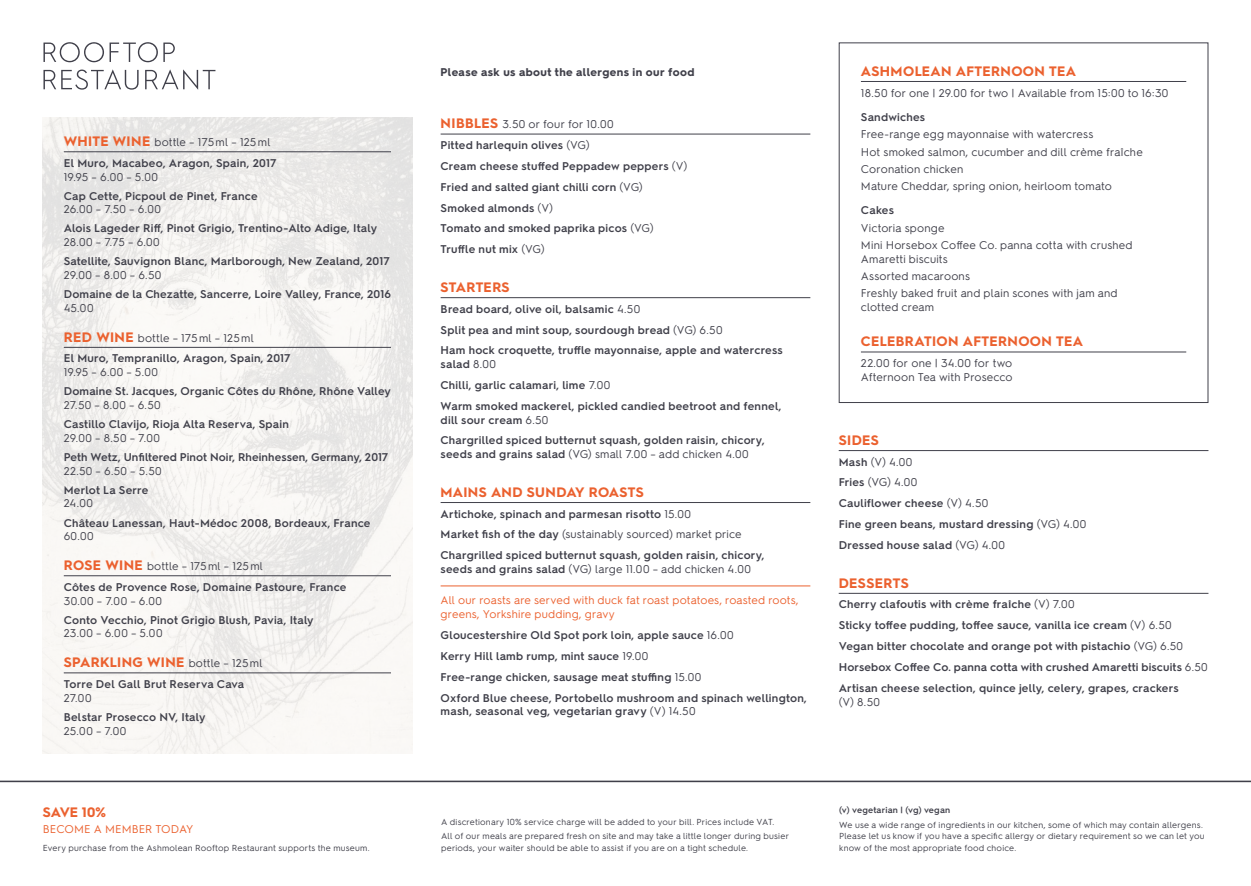
<style>
.page{position:relative;width:1251px;height:886px;background:#fff}
.page>*{position:absolute;margin:0;border:0;box-sizing:border-box;transform-origin:0 0}
.t1{font:700 13.75px "Hurme Geometric Sans 2";letter-spacing:.025em;color:#eb612f}
.t2{font:600 11.25px/20.9px "Hurme Geometric Sans 2";letter-spacing:.02em;color:#40404a}
.t3{font:11.25px/17.2px "Hurme Geometric Sans 2";letter-spacing:.015em;color:#40404a}
.t4{font:11.25px/13.8px "Hurme Geometric Sans 2";letter-spacing:.01em;color:#eb612f}
.t5{font:700 11.25px "Hurme Geometric Sans 2";letter-spacing:.035em;color:#40404a}
.t6{font:8.75px/11.2px "Hurme Geometric Sans 2";letter-spacing:.025em;color:#40404a}
.t7{font:600 8.75px "Hurme Geometric Sans 2";letter-spacing:.02em;color:#40404a}
.s1{font-weight:700;font-size:13.75px;color:#eb612f}
.s2{font-weight:400}
.s3{font-weight:400;font-size:11.25px;color:#40404a}
.s4{font-weight:600}
</style>
<div class="page">
<hr style="left:0;top:780px;width:1251px;height:2px;background:#40404a">
<img style="left:43px;top:117px;width:369px;height:636px">
<hr style="left:441px;top:134px;width:369px;height:1px;background:#40404a">
<hr style="left:441px;top:297px;width:369px;height:1px;background:#40404a">
<hr style="left:441px;top:502px;width:369px;height:1px;background:#40404a">
<hr style="left:839px;top:450px;width:369px;height:1px;background:#40404a">
<hr style="left:839px;top:593px;width:369px;height:1px;background:#40404a">
<hr style="left:64px;top:151px;width:327px;height:1px;background:#40404a">
<hr style="left:64px;top:347px;width:327px;height:1px;background:#40404a">
<hr style="left:64px;top:575px;width:327px;height:1px;background:#40404a">
<hr style="left:64px;top:672px;width:327px;height:1px;background:#40404a">
<hr style="left:861px;top:81px;width:325px;height:1px;background:#40404a">
<hr style="left:861px;top:351px;width:325px;height:1px;background:#40404a">
<div style="left:839px;top:42px;width:369px;height:361px;border:1px solid #40404a"></div>
<svg style="left:43px;top:69px;width:172px;height:21px"></svg>
<svg style="left:43px;top:42px;width:132px;height:20px"></svg>
<hr style="left:441px;top:585px;width:369px;height:1px;background:#eb612f">
<p class="t2" style="left:64px;top:131px;width:214px"><span class="s1">WHITE WINE</span> <span class="s2">bottle – 175ml – 125ml<br></span>El Muro, Macabeo, Aragon, Spain, 2017</p>
<p class="t3" style="left:64px;top:167px;width:96px">19.95 – 6.00 – 5.00</p>
<p class="t2" style="left:64px;top:185px;width:195px">Cap Cette, Picpoul de Pinet, France</p>
<p class="t3" style="left:64px;top:200px;width:99px">26.00 – 7.50 – 6.00</p>
<p class="t2" style="left:64px;top:217px;width:315px">Alois Lageder Riff, Pinot Grigio, Trentino-Alto Adige, Italy</p>
<p class="t3" style="left:64px;top:233px;width:98px">28.00 – 7.75 – 6.00</p>
<p class="t2" style="left:64px;top:250px;width:327px">Satellite, Sauvignon Blanc, Marlborough, New Zealand, 2017</p>
<p class="t3" style="left:64px;top:266px;width:99px">29.00 – 8.00 – 6.50</p>
<p class="t2" style="left:64px;top:283px;width:329px">Domaine de la Chezatte, Sancerre, Loire Valley, France, 2016</p>
<p class="t3" style="left:64px;top:299px;width:31px">45.00</p>
<p class="t2" style="left:64px;top:326px;width:228px"><span class="s1">RED WINE</span> <span class="s2">bottle – 175ml – 125ml<br></span>El Muro, Tempranillo, Aragon, Spain, 2017</p>
<p class="t3" style="left:64px;top:363px;width:96px">19.95 – 6.00 – 5.00</p>
<p class="t2" style="left:64px;top:380px;width:329px">Domaine St. Jacques, Organic Côtes du Rhône, Rhône Valley</p>
<p class="t3" style="left:64px;top:396px;width:98px">27.50 – 8.00 – 6.50</p>
<p class="t2" style="left:64px;top:413px;width:227px">Castillo Clavijo, Rioja Alta Reserva, Spain</p>
<p class="t3" style="left:64px;top:428px;width:98px">29.00 – 8.50 – 7.00</p>
<p class="t2" style="left:64px;top:446px;width:326px">Peth Wetz, Unfiltered Pinot Noir, Rheinhessen, Germany, 2017</p>
<p class="t3" style="left:64px;top:461px;width:99px">22.50 – 6.50 – 5.50</p>
<p class="t2" style="left:64px;top:478px;width:86px">Merlot La Serre</p>
<p class="t3" style="left:64px;top:494px;width:31px">24.00</p>
<p class="t2" style="left:64px;top:511px;width:308px">Château Lanessan, Haut-Médoc 2008, Bordeaux, France</p>
<p class="t3" style="left:64px;top:527px;width:31px">60.00</p>
<p class="t2" style="left:64px;top:555px;width:284px"><span class="s1">ROSE WINE</span> <span class="s2">bottle – 175ml – 125ml<br></span>Côtes de Provence Rose, Domaine Pastoure, France</p>
<p class="t3" style="left:64px;top:591px;width:100px">30.00 – 7.00 – 6.00</p>
<p class="t2" style="left:64px;top:608px;width:251px">Conto Vecchio, Pinot Grigio Blush, Pavia, Italy</p>
<p class="t3" style="left:64px;top:624px;width:100px">23.00 – 6.00 – 5.00</p>
<p class="t1" style="left:64px;top:652px;width:200px">SPARKLING WINE <span class="s3">bottle – 125ml</span></p>
<p class="t2" style="left:64px;top:673px;width:182px">Torre Del Gall Brut Reserva Cava</p>
<p class="t3" style="left:64px;top:688px;width:29px">27.00</p>
<p class="t2" style="left:64px;top:705px;width:143px">Belstar Prosecco NV, Italy</p>
<p class="t3" style="left:64px;top:721px;width:64px">25.00 – 7.00</p>
<p class="t5" style="left:441px;top:64px;width:255px">Please ask us about the allergens in our food</p>
<p class="t1" style="left:861px;top:61px;width:217px">ASHMOLEAN AFTERNOON TEA</p>
<p class="t3" style="left:861px;top:83px;width:309px">18.50 for one | 29.00 for two | Available from 15:00 to 16:30</p>
<p class="t2" style="left:861px;top:106px;width:66px">Sandwiches</p>
<p class="t3" style="left:861px;top:125px;width:283px">Free-range egg mayonnaise with watercress<br>Hot smoked salmon, cucumber and dill crème fraÎche Coronation chicken<br>Mature Cheddar, spring onion, heirloom tomato</p>
<p class="t2" style="left:861px;top:199px;width:34px">Cakes</p>
<p class="t3" style="left:861px;top:218px;width:273px">Victoria sponge<br>Mini Horsebox Coffee Co. panna cotta with crushed</p>
<p class="t3" style="left:861px;top:249px;width:258px">Amaretti biscuits<br>Assorted macaroons<br>Freshly baked fruit and plain scones with jam and</p>
<p class="t3" style="left:861px;top:298px;width:75px">clotted cream</p>
<p class="t1" style="left:861px;top:332px;width:224px">CELEBRATION AFTERNOON TEA</p>
<p class="t3" style="left:861px;top:355px;width:153px;line-height:13.8px">22.00 for one | 34.00 for two<br>Afternoon Tea with Prosecco</p>
<p class="t2" style="left:441px;top:113px;width:248px"><span class="s1">NIBBLES</span> <span class="s2">3.50 or four for 10.00<br></span>Pitted harlequin olives <span class="s2">(VG)<br></span>Cream cheese stuffed Peppadew peppers <span class="s2">(V)<br></span>Fried and salted giant chilli corn <span class="s2">(VG)<br></span>Smoked almonds <span class="s2">(V)<br></span>Tomato and smoked paprika picos <span class="s2">(VG)<br></span>Truffle nut mix <span class="s2">(VG)</span></p>
<p class="t1" style="left:441px;top:277px;width:70px">STARTERS</p>
<p class="t2" style="left:441px;top:298px;width:344px">Bread board, olive oil, balsamic <span class="s2">4.50<br></span>Split pea and mint soup, sourdough bread <span class="s2">(VG) 6.50<br></span>Ham hock croquette, truffle mayonnaise, apple and watercress</p>
<p class="t2" style="left:441px;top:353px;width:342px">salad <span class="s2">8.00<br></span>Chilli, garlic calamari, lime <span class="s2">7.00<br></span>Warm smoked mackerel, pickled candied beetroot and fennel,</p>
<p class="t2" style="left:441px;top:408px;width:325px">dill sour cream <span class="s2">6.50<br></span>Chargrilled spiced butternut squash, golden raisin, chicory,</p>
<p class="t3" style="left:441px;top:445px;width:309px"><span class="s4">seeds and grains salad</span> (VG) small 7.00 – add chicken 4.00</p>
<p class="t1" style="left:441px;top:482px;width:205px">MAINS AND SUNDAY ROASTS</p>
<p class="t2" style="left:441px;top:502px;width:325px">Artichoke, spinach and parmesan risotto <span class="s2">15.00<br></span>Market fish of the day <span class="s2">(sustainably sourced) market price<br></span>Chargrilled spiced butternut squash, golden raisin, chicory,</p>
<p class="t3" style="left:441px;top:560px;width:312px"><span class="s4">seeds and grains salad</span> (VG) large 11.00 – add chicken 4.00</p>
<p class="t4" style="left:441px;top:593px;width:359px">All our roasts are served with duck fat roast potatoes, roasted roots, greens, Yorkshire pudding, gravy</p>
<p class="t2" style="left:441px;top:624px;width:368px">Gloucestershire Old Spot pork loin, apple sauce <span class="s2">16.00<br></span>Kerry Hill lamb rump, mint sauce <span class="s2">19.00<br></span>Free-range chicken, sausage meat stuffing <span class="s2">15.00<br></span>Oxford Blue cheese, Portobello mushroom and spinach wellington,</p>
<p class="t2" style="left:441px;top:700px;width:256px">mash, seasonal veg, vegetarian gravy <span class="s2">(V) 14.50</span></p>
<p class="t1" style="left:839px;top:430px;width:42px">SIDES</p>
<p class="t2" style="left:839px;top:450px;width:249px">Mash <span class="s2">(V) 4.00<br></span>Fries <span class="s2">(VG) 4.00<br></span>Cauliflower cheese <span class="s2">(V) 4.50<br></span>Fine green beans, mustard dressing <span class="s2">(VG) 4.00<br></span>Dressed house salad <span class="s2">(VG) 4.00</span></p>
<p class="t1" style="left:839px;top:573px;width:72px">DESSERTS</p>
<p class="t2" style="left:839px;top:593px;width:370px">Cherry clafoutis with crème fraÎche <span class="s2">(V) 7.00<br></span>Sticky toffee pudding, toffee sauce, vanilla ice cream <span class="s2">(V) 6.50<br></span>Vegan bitter chocolate and orange pot with pistachio <span class="s2">(VG) 6.50<br></span>Horsebox Coffee Co. panna cotta with crushed Amaretti biscuits <span class="s2">6.50<br></span>Artisan cheese selection, quince jelly, celery, grapes, crackers</p>
<p class="t3" style="left:839px;top:692px;width:43px">(V) 8.50</p>
<p class="t1" style="left:43px;top:803px;width:64px">SAVE 10%</p>
<p class="t4" style="left:43px;top:821px;width:152px">BECOME A MEMBER TODAY</p>
<p class="t6" style="left:441px;top:813px;width:349px;line-height:14.8px">A discretionary 10% service charge will be added to your bill. Prices include VAT.<br>All of our meals are prepared fresh on site and may take a little longer during busier</p>
<p class="t6" style="left:441px;top:841px;width:308px">periods, your waiter should be able to assist if you are on a tight schedule.</p>
<p class="t6" style="left:43px;top:841px;width:328px">Every purchase from the Ashmolean Rooftop Restaurant supports the museum.</p>
<p class="t7" style="left:839px;top:804px;width:113px">(v) vegetarian | (vg) vegan</p>
<p class="t6" style="left:839px;top:819px;width:367px">We use a wide range of ingredients in our kitchen, some of which may contain allergens.<br>Please let us know if you have a specific allergy or dietary requirement so we can let you know of the most appropriate food choice.</p>
</div>
